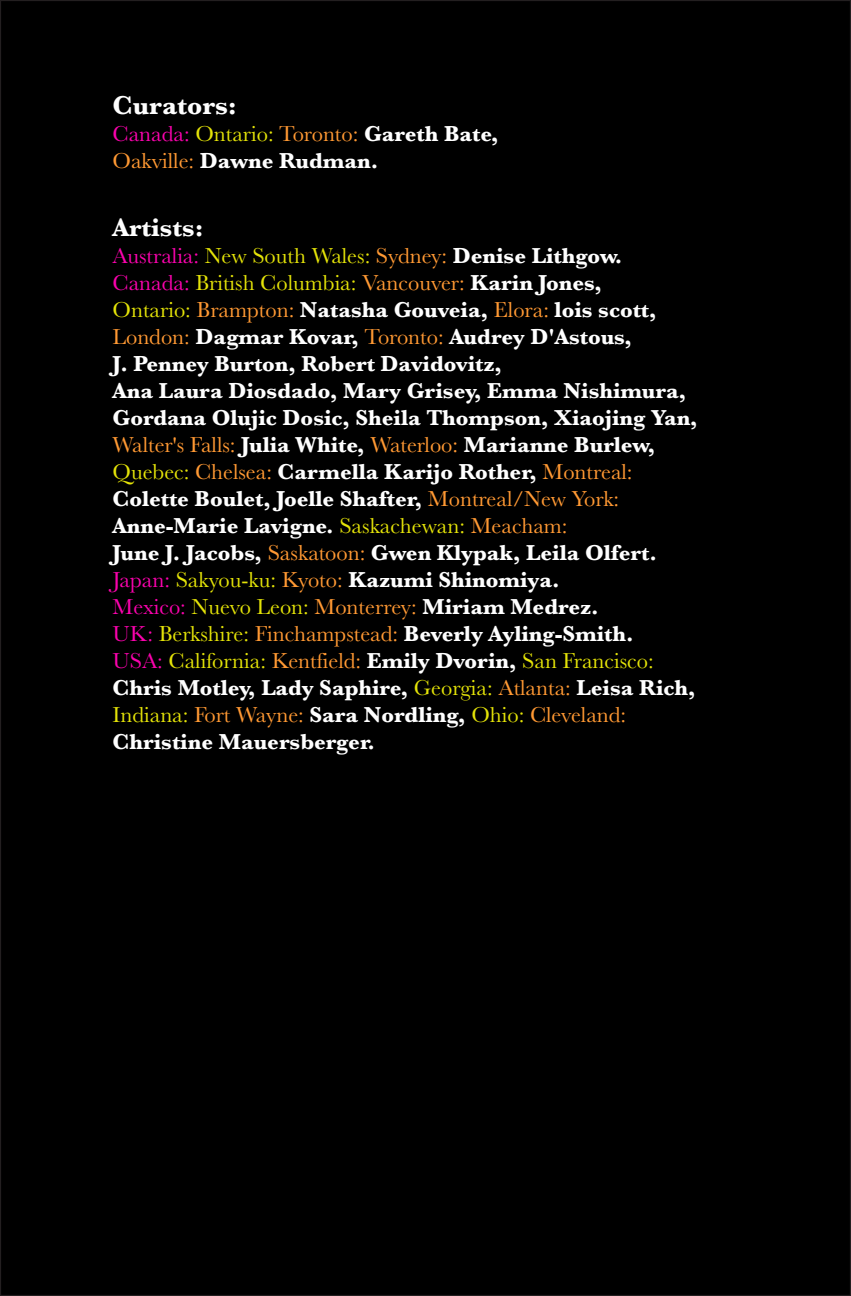
<style>
.page{position:relative;width:851px;height:1296px;background:#fff}
.page>*{position:absolute;margin:0;border:0;box-sizing:border-box;transform-origin:0 0}
.t1{font:700 27px "Baskerville";color:#fff}
.t2{font:700 26.32px "Baskerville";color:#fff}
.t3{font:700 22.5px/27px "Baskerville";color:#fff}
.s1{font-weight:400;color:#fa03ad}
.s2{font-weight:400;color:#e4e308}
.s3{font-weight:400;color:#f93}
</style>
<div class="page">
<div style="left:0;top:0;width:850px;height:1296px;background:#000"></div>
<p class="t1" style="left:112px;top:86px;width:126px">Curators:</p>
<p class="t3" style="left:112px;top:120px;width:388px"><span class="s1">Canada:</span> <span class="s2">Ontario:</span> <span class="s3">Toronto:</span> Gareth Bate,<br><span class="s3">Oakville:</span> Dawne Rudman.</p>
<p class="t2" style="left:112px;top:209px;width:92px">Artists:</p>
<p class="t3" style="left:112px;top:242px;width:586px"><span class="s1">Australia:</span> <span class="s2">New South Wales:</span> <span class="s3">Sydney:</span> Denise Lithgow.<br><span class="s1">Canada:</span> <span class="s2">British Columbia:</span> <span class="s3">Vancouver:</span> Karin Jones,<br><span class="s2">Ontario:</span> <span class="s3">Brampton:</span> Natasha Gouveia, <span class="s3">Elora:</span> lois scott, <span class="s3">London:</span> Dagmar Kovar, <span class="s3">Toronto:</span> Audrey D'Astous,<br>J. Penney Burton, Robert Davidovitz,<br>Ana Laura Diosdado, Mary Grisey, Emma Nishimura, Gordana Olujic Dosic, Sheila Thompson, Xiaojing Yan, <span class="s3">Walter's Falls:</span> Julia White, <span class="s3">Waterloo:</span> Marianne Burlew, <span class="s2">Quebec:</span> <span class="s3">Chelsea:</span> Carmella Karijo Rother, <span class="s3">Montreal:<br></span>Colette Boulet, Joelle Shafter, <span class="s3">Montreal/New York:<br></span>Anne-Marie Lavigne. <span class="s2">Saskachewan:</span> <span class="s3">Meacham:<br></span>June J. Jacobs, <span class="s3">Saskatoon:</span> Gwen Klypak, Leila Olfert.<br><span class="s1">Japan:</span> <span class="s2">Sakyou-ku:</span> <span class="s3">Kyoto:</span> Kazumi Shinomiya.<br><span class="s1">Mexico:</span> <span class="s2">Nuevo Leon:</span> <span class="s3">Monterrey:</span> Miriam Medrez.<br><span class="s1">UK:</span> <span class="s2">Berkshire:</span> <span class="s3">Finchampstead:</span> Beverly Ayling-Smith.<br><span class="s1">USA:</span> <span class="s2">California:</span> <span class="s3">Kentfield:</span> Emily Dvorin, <span class="s2">San Francisco:<br></span>Chris Motley, Lady Saphire, <span class="s2">Georgia:</span> <span class="s3">Atlanta:</span> Leisa Rich, <span class="s2">Indiana:</span> <span class="s3">Fort Wayne:</span> Sara Nordling, <span class="s2">Ohio:</span> <span class="s3">Cleveland:<br></span>Christine Mauersberger.</p>
</div>
